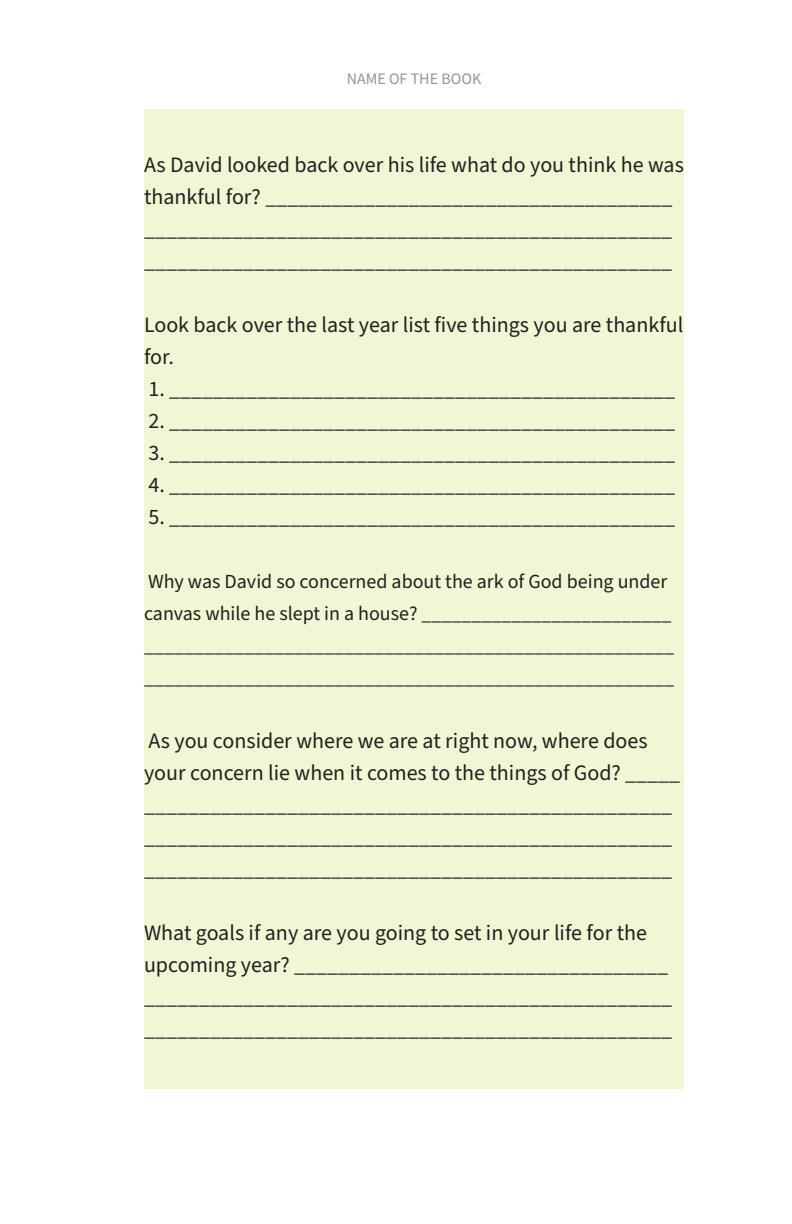
<style>
.page{position:relative;width:792px;height:1224px;background:#fff}
.page>*{position:absolute;margin:0;border:0;box-sizing:border-box;transform-origin:0 0}
.t1{font:22px/32px "Source Sans Pro";color:#231f20}
.t2{font:20px/32px "Source Sans Pro";color:#231f20}
.t3{font:16px "Source Sans Pro";color:#939598}
</style>
<div class="page">
<div style="left:144px;top:109px;width:540px;height:980px;background:#f2f6d5"></div>
<p class="t3" style="left:347px;top:68px;width:136px">NAME OF THE BOOK</p>
<p class="t1" style="left:144px;top:149px;width:541px">As David looked back over his life what do you think he was thankful for? _____________________________________</p>
<p class="t1" style="left:144px;top:213px;width:529px">________________________________________________</p>
<p class="t1" style="left:144px;top:245px;width:529px">________________________________________________</p>
<p class="t1" style="left:144px;top:309px;width:541px">Look back over the last year list five things you are thankful for.</p>
<p class="t1" style="left:148px;top:373px;width:528px">1. ______________________________________________</p>
<p class="t1" style="left:148px;top:405px;width:528px">2. ______________________________________________</p>
<p class="t1" style="left:148px;top:437px;width:528px">3. ______________________________________________</p>
<p class="t1" style="left:148px;top:469px;width:528px">4. ______________________________________________</p>
<p class="t1" style="left:148px;top:501px;width:528px">5. ______________________________________________</p>
<p class="t2" style="left:144px;top:566px;width:529px">Why was David so concerned about the ark of God being under canvas while he slept in a house? _________________________</p>
<p class="t2" style="left:144px;top:630px;width:531px">_____________________________________________________</p>
<p class="t2" style="left:144px;top:662px;width:531px">_____________________________________________________</p>
<p class="t1" style="left:144px;top:725px;width:538px">As you consider where we are at right now, where does your concern lie when it comes to the things of God? _____ ________________________________________________</p>
<p class="t1" style="left:144px;top:821px;width:529px">________________________________________________</p>
<p class="t1" style="left:144px;top:853px;width:529px">________________________________________________</p>
<p class="t1" style="left:144px;top:917px;width:526px">What goals if any are you going to set in your life for the upcoming year? __________________________________</p>
<p class="t1" style="left:144px;top:981px;width:529px">________________________________________________</p>
<p class="t1" style="left:144px;top:1013px;width:529px">________________________________________________</p>
</div>
